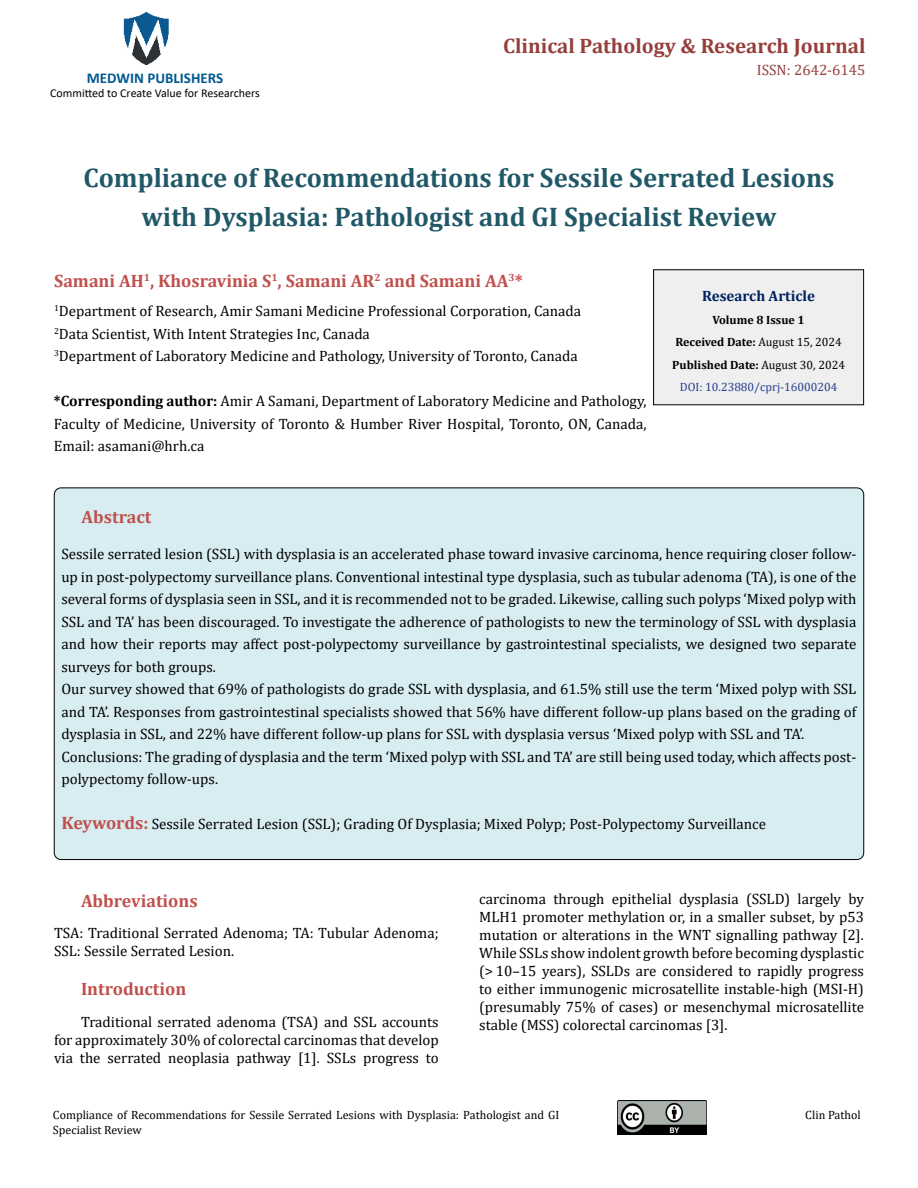
<style>
.page{position:relative;width:918px;height:1188px;background:#fff}
.page>*{position:absolute;margin:0;border:0;box-sizing:border-box;transform-origin:0 0}
.t1{font:700 27px/39px "Cambria";color:#215868;text-align:center}
.t2{font:700 21px "Cambria";color:#953f3c}
.t3{font:700 18px "Cambria";color:#c0504d}
.t4{font:15px/22.5px "Cambria";color:#000}
.t5{font:700 15px "Calibri";color:#005991}
.t6{font:700 15px "Cambria";color:#002060}
.t7{font:15px "Cambria";color:#953f3c}
.t8{font:12px/14.4px "Cambria";color:#000}
.t9{font:700 12px/22.5px "Cambria";color:#000;text-align:center}
.t10{font:12px "Calibri";color:#000}
.s1{font-weight:700}
.s2{font-weight:400}
.s3{font-weight:400;color:#25408f}
.s4{font-weight:700;font-size:18px;color:#c0504d}
</style>
<div class="page">
<img style="left:123px;top:11px;width:46px;height:54px">
<img style="left:618px;top:1101px;width:88px;height:33px">
<div style="left:654px;top:270px;width:210px;height:135px;background:#efefef"></div>
<div style="left:653px;top:269px;width:211px;height:136px;border:1px solid #000"></div>
<div style="left:54px;top:488px;width:810px;height:372px;background:#d8edf2;border-radius:7px"></div>
<p class="t5" style="left:87px;top:67px;width:138px">MEDWIN PUBLISHERS</p>
<p class="t10" style="left:50px;top:85px;width:211px">Committed to Create Value for Researchers</p>
<h2 class="t2" style="left:503px;top:31px;width:364px">Clinical Pathology &amp; Research Journal</h2>
<p class="t7" style="left:757px;top:62px;width:110px">ISSN: 2642-6145</p>
<h1 class="t1" style="left:84px;top:157px;width:752px">Compliance of Recommendations for Sessile Serrated Lesions with Dysplasia: Pathologist and GI Specialist Review</h1>
<p class="t3" style="left:54px;top:268px;width:470px">Samani AH<sup>1</sup>, Khosravinia S<sup>1</sup>, Samani AR<sup>2</sup> and Samani AA<sup>3</sup>*</p>
<p class="t4" style="left:54px;top:300px;width:529px"><sup>1</sup>Department of Research, Amir Samani Medicine Professional Corporation, Canada<br><sup>2</sup>Data Scientist, With Intent Strategies Inc, Canada<br><sup>3</sup>Department of Laboratory Medicine and Pathology, University of Toronto, Canada</p>
<p class="t4" style="left:54px;top:390px;width:594px;text-align:justify"><span class="s1">*Corresponding author:</span> Amir A Samani, Department of Laboratory Medicine and Pathology, Faculty of Medicine, University of Toronto &amp; Humber River Hospital, Toronto, ON, Canada, Email: asamani@hrh.ca</p>
<p class="t6" style="left:702px;top:286px;width:114px">Research Article</p>
<p class="t9" style="left:672px;top:308px;width:174px">Volume 8 Issue 1<br>Received Date: <span class="s2">August 15, 2024<br></span>Published Date: <span class="s2">August 30, 2024<br></span><span class="s3">DOI: 10.23880/cprj-16000204</span></p>
<p class="t3" style="left:82px;top:504px;width:71px">Abstract</p>
<p class="t4" style="left:61px;top:543px;width:797px">Sessile serrated lesion (SSL) with dysplasia is an accelerated phase toward invasive carcinoma, hence requiring closer follow&shy;up in post-polypectomy surveillance plans. Conventional intestinal type dysplasia, such as tubular adenoma (TA), is one of the several forms of dysplasia seen in SSL, and it is recommended not to be graded. Likewise, calling such polyps ‘Mixed polyp with SSL and TA’ has been discouraged. To investigate the adherence of pathologists to new the terminology of SSL with dysplasia and how their reports may affect post-polypectomy surveillance by gastrointestinal specialists, we designed two separate surveys for both groups.<br>Our survey showed that 69% of pathologists do grade SSL with dysplasia, and 61.5% still use the term ‘Mixed polyp with SSL and TA’. Responses from gastrointestinal specialists showed that 56% have different follow-up plans based on the grading of dysplasia in SSL, and 22% have different follow-up plans for SSL with dysplasia versus ‘Mixed polyp with SSL and TA’.<br>Conclusions: The grading of dysplasia and the term ‘Mixed polyp with SSL and TA’ are still being used today, which affects post&shy;polypectomy follow-ups.</p>
<p class="t4" style="left:61px;top:813px;width:706px"><span class="s4">Keywords:</span> Sessile Serrated Lesion (SSL); Grading Of Dysplasia; Mixed Polyp; Post-Polypectomy Surveillance</p>
<p class="t3" style="left:81px;top:888px;width:118px">Abbreviations</p>
<p class="t4" style="left:54px;top:924px;width:386px;line-height:18px">TSA: Traditional Serrated Adenoma; TA: Tubular Adenoma;<br>SSL: Sessile Serrated Lesion.</p>
<p class="t3" style="left:81px;top:976px;width:107px">Introduction</p>
<p class="t4" style="left:54px;top:1012px;width:386px;line-height:18px;text-align:justify;text-indent:27px">Traditional serrated adenoma (TSA) and SSL accounts for approximately 30% of colorectal carcinomas that develop via the serrated neoplasia pathway [1]. SSLs progress to</p>
<p class="t4" style="left:479px;top:890px;width:386px;line-height:18px;text-align:justify">carcinoma through epithelial dysplasia (SSLD) largely by MLH1 promoter methylation or, in a smaller subset, by p53 mutation or alterations in the WNT signalling pathway [2].<br>While SSLs show indolent growth before becoming dysplastic (&gt; 10–15 years), SSLDs are considered to rapidly progress to either immunogenic microsatellite instable-high (MSI-H) (presumably 75% of cases) or mesenchymal microsatellite stable (MSS) colorectal carcinomas [3].</p>
<p class="t8" style="left:53px;top:1108px;width:508px">Compliance of Recommendations for Sessile Serrated Lesions with Dysplasia: Pathologist and GI<br>Specialist Review</p>
<p class="t8" style="left:805px;top:1108px;width:57px">Clin Pathol</p>
</div>
